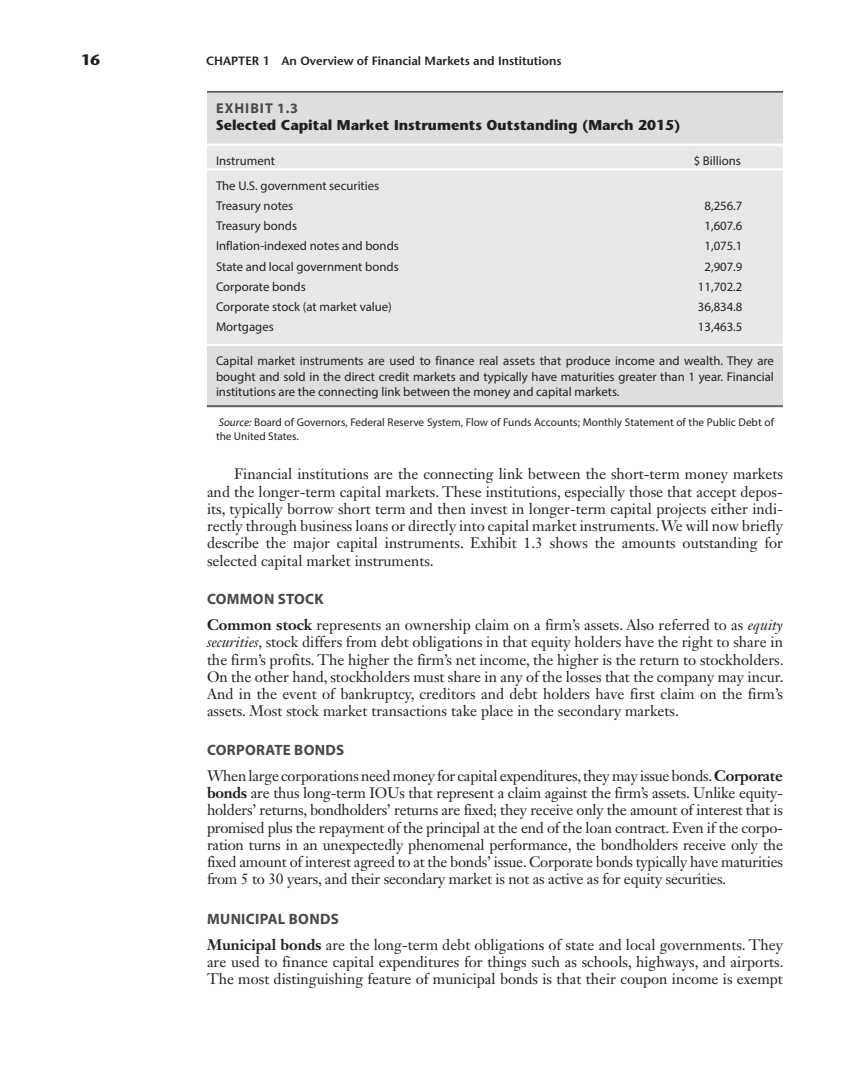
<style>
.page{position:relative;width:864px;height:1080px;background:#fff}
.page>*{position:absolute;margin:0;border:0;box-sizing:border-box;transform-origin:0 0}
.t1{font:15px/17.2px "Janson Text LT Std";color:#231f20;text-align:justify}
.t2{font:700 15px "Myriad Pro";letter-spacing:.02em;color:#484848}
.t3{font:700 15px "Stone Sans Std";color:#231f20}
.t4{font:700 14.25px "Stone Sans Std";color:#231f20}
.t5{font:700 14.25px "Myriad Pro";letter-spacing:.07em;color:#484848}
.t6{font:12.75px/15.8px "Myriad Pro";color:#231f20}
.t7{font:600 12px "Stone Sans Std";color:#231f20}
.t8{font:11.25px/14.2px "Myriad Pro";color:#231f20}
.s1{font-style:italic}
.s2{font-weight:700}
</style>
<div class="page">
<div style="left:207px;top:91px;width:576px;height:316px;background:#e8e8e8"></div>
<hr style="left:207px;top:91px;width:576px;height:2px;background:#484848">
<hr style="left:207px;top:405px;width:576px;height:2px;background:#484848">
<hr style="left:694px;top:344px;width:89px;height:2px;background:#fff">
<hr style="left:207px;top:144px;width:487px;height:2px;background:#fff">
<hr style="left:694px;top:144px;width:89px;height:2px;background:#fff">
<hr style="left:207px;top:168px;width:487px;height:3px;background:#fff">
<hr style="left:694px;top:168px;width:89px;height:3px;background:#fff">
<hr style="left:207px;top:344px;width:487px;height:2px;background:#fff">
<p class="t3" style="left:81px;top:51px;width:20px">16</p>
<p class="t7" style="left:206px;top:54px;width:357px">CHAPTER 1 An Overview of Financial Markets and Institutions</p>
<p class="t5" style="left:216px;top:99px;width:84px">EXHIBIT 1.3</p>
<p class="t4" style="left:216px;top:117px;width:466px">Selected Capital Market Instruments Outstanding (March 2015)</p>
<p class="t6" style="left:216px;top:153px;width:60px">Instrument</p>
<p class="t6" style="left:694px;top:153px;width:49px">$ Billions</p>
<p class="t6" style="left:216px;top:175px;width:165px;line-height:20.2px">The U.S. government securities<br>Treasury notes</p>
<p class="t6" style="left:705px;top:198px;width:39px">8,256.7</p>
<p class="t6" style="left:216px;top:218px;width:83px">Treasury bonds</p>
<p class="t6" style="left:705px;top:218px;width:39px">1,607.6</p>
<p class="t6" style="left:216px;top:238px;width:184px">Inflation‐indexed notes and bonds</p>
<p class="t6" style="left:705px;top:238px;width:39px">1,075.1</p>
<p class="t6" style="left:216px;top:258px;width:184px">State and local government bonds</p>
<p class="t6" style="left:705px;top:258px;width:39px">2,907.9</p>
<p class="t6" style="left:216px;top:279px;width:91px">Corporate bonds</p>
<p class="t6" style="left:698px;top:279px;width:46px">11,702.2</p>
<p class="t6" style="left:216px;top:299px;width:177px">Corporate stock (at market value)</p>
<p class="t6" style="left:698px;top:299px;width:46px">36,834.8</p>
<p class="t6" style="left:216px;top:319px;width:59px">Mortgages</p>
<p class="t6" style="left:698px;top:319px;width:46px">13,463.5</p>
<p class="t6" style="left:216px;top:352px;width:560px;text-align:justify">Capital market instruments are used to finance real assets that produce income and wealth. They are bought and sold in the direct credit markets and typically have maturities greater than 1 year. Financial institutions are the connecting link between the money and capital markets.</p>
<p class="t8" style="left:216px;top:415px;width:559px"><span class="s1">Source:</span> Board of Governors, Federal Reserve System, Flow of Funds Accounts; Monthly Statement of the Public Debt of the United States.</p>
<p class="t1" style="left:207px;top:465px;width:578px;text-indent:27px">Financial institutions are the connecting link between the short‐term money markets and the longer‐term capital markets. These institutions, especially those that accept depos&shy;its, typically borrow short term and then invest in longer‐term capital projects either indi&shy;rectly through business loans or directly into capital market instruments. We will now briefly describe the major capital instruments. Exhibit 1.3 shows the amounts outstanding for selected capital market instruments.</p>
<p class="t2" style="left:207px;top:589px;width:118px">COMMON STOCK</p>
<p class="t1" style="left:207px;top:616px;width:578px"><span class="s2">Common stock</span> represents an ownership claim on a firm’s assets. Also referred to as <span class="s1">equity securities</span>, stock differs from debt obligations in that equity holders have the right to share in the firm’s profits. The higher the firm’s net income, the higher is the return to stockholders.<br>On the other hand, stockholders must share in any of the losses that the company may incur.<br>And in the event of bankruptcy, creditors and debt holders have first claim on the firm’s assets. Most stock market transactions take place in the secondary markets.</p>
<p class="t2" style="left:207px;top:740px;width:139px">CORPORATE BONDS</p>
<p class="t1" style="left:207px;top:767px;width:578px">When large corporations need money for capital expenditures, they may issue bonds. <span class="s2">Corporate bonds</span> are thus long‐term IOUs that represent a claim against the firm’s assets. Unlike equity&shy;holders’ returns, bondholders’ returns are fixed; they receive only the amount of interest that is promised plus the repayment of the principal at the end of the loan contract. Even if the corpo&shy;ration turns in an unexpectedly phenomenal performance, the bondholders receive only the fixed amount of interest agreed to at the bonds’ issue. Corporate bonds typically have maturities from 5 to 30 years, and their secondary market is not as active as for equity securities.</p>
<p class="t2" style="left:207px;top:909px;width:133px">MUNICIPAL BONDS</p>
<p class="t1" style="left:207px;top:936px;width:578px"><span class="s2">Municipal bonds</span> are the long‐term debt obligations of state and local governments. They are used to finance capital expenditures for things such as schools, highways, and airports.<br>The most distinguishing feature of municipal bonds is that their coupon income is exempt</p>
</div>
